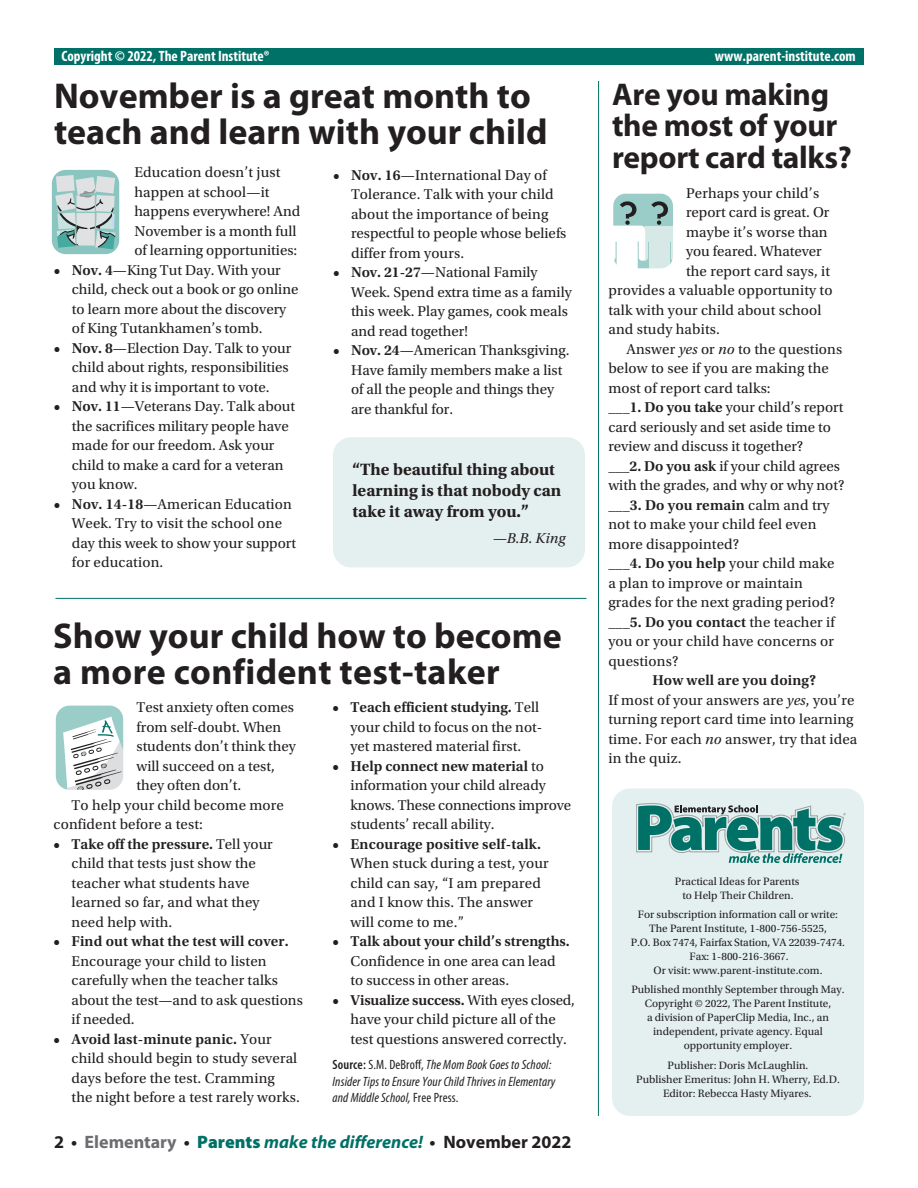
<style>
.page{position:relative;width:918px;height:1188px;background:#fff}
.page>*{position:absolute;margin:0;border:0;box-sizing:border-box;transform-origin:0 0}
.t1{font:700 36px/36px "Myriad Pro";color:#231f20}
.t2{font:700 31.5px/31.5px "Myriad Pro";letter-spacing:-.01em;color:#231f20}
.t3{font:italic 700 18px "Myriad Pro";color:#007167}
.t4{font:700 17.25px/21px "Utopia Std";color:#231f20}
.t5{font:15px/19.5px "Utopia Std";color:#231f20}
.t6{font:600 15px "Utopia Std";letter-spacing:.01em;color:#231f20}
.t7{font:700 condensed 15px "Myriad Pro";color:#fff}
.t8{font:italic 15px "Utopia Std";color:#231f20}
.t9{font:italic condensed 13.5px/16.5px "Myriad Pro";letter-spacing:.01em;color:#231f20}
.t10{font:11.25px/14.1px "Utopia Std";color:#231f20;text-align:center}
.s1{font-weight:600}
.s2{font-style:italic}
.s3{font-weight:400}
.s4{font-weight:600;font-style:normal}
.s5{font-style:normal}
.s6{font-style:normal;color:#231f20}
.s7{font-style:normal;color:#6c6d70}
.s8{font-weight:900;font-style:normal}
</style>
<div class="page">
<div style="left:612px;top:789px;width:252px;height:327px;background:#e4f0ef;border-radius:18px"></div>
<hr style="left:598px;top:81px;width:1px;height:1035px;background:#007167">
<hr style="left:55px;top:598px;width:531px;height:1px;background:#007167">
<svg style="left:51px;top:169px;width:69px;height:86px;background:#b0ccca"></svg>
<svg style="left:55px;top:705px;width:69px;height:85px"></svg>
<svg style="left:613px;top:193px;width:60px;height:76px"></svg>
<div style="left:54px;top:49px;width:810px;height:16px;background:#007167"></div>
<div style="left:333px;top:437px;width:252px;height:130px;background:#e4f0ef;border-radius:18px"></div>
<svg style="left:636px;top:803px;width:210px;height:60px"></svg>
<p class="t7" style="left:62px;top:46px;width:210px">Copyright © 2022, The Parent Institute®</p>
<p class="t7" style="left:715px;top:46px;width:142px">www.parent-institute.com</p>
<h1 class="t1" style="left:54px;top:77px;width:495px">November is a great month to teach and learn with your child</h1>
<h2 class="t2" style="left:612px;top:77px;width:241px">Are you making the most of your report card talks?</h2>
<p class="t5" style="left:134px;top:163px;width:167px">Education doesn’t just happen at school—it happens everywhere! And<br>November is a month full of learning opportunities:</p>
<p class="t5" style="left:72px;top:260px;width:228px;text-indent:-18px"><span class="s1">• Nov. 4</span>—King Tut Day. With your child, check out a book or go online to learn more about the discovery of King Tutankhamen’s tomb.</p>
<p class="t5" style="left:72px;top:338px;width:221px;text-indent:-18px"><span class="s1">• Nov. 8</span>—Election Day. Talk to your child about rights, responsibilities and why it is important to vote.</p>
<p class="t5" style="left:72px;top:397px;width:225px;text-indent:-18px"><span class="s1">• Nov. 11</span>—Veterans Day. Talk about the sacrifices military people have made for our freedom. Ask your child to make a card for a veteran you know.</p>
<p class="t5" style="left:72px;top:494px;width:226px;text-indent:-18px"><span class="s1">• Nov. 14-18</span>—American Education<br>Week. Try to visit the school one day this week to show your support for education.</p>
<p class="t5" style="left:351px;top:165px;width:217px;text-indent:-18px"><span class="s1">• Nov. 16</span>—International Day of<br>Tolerance. Talk with your child about the importance of being respectful to people whose beliefs differ from yours.</p>
<p class="t5" style="left:351px;top:263px;width:222px;text-indent:-18px"><span class="s1">• Nov. 21-27</span>—National Family<br>Week. Spend extra time as a family this week. Play games, cook meals and read together!</p>
<p class="t5" style="left:351px;top:341px;width:220px;text-indent:-18px"><span class="s1">• Nov. 24</span>—American Thanksgiving.<br>Have family members make a list of all the people and things they are thankful for.</p>
<p class="t5" style="left:686px;top:183px;width:135px">Perhaps your child’s</p>
<p class="t5" style="left:686px;top:203px;width:145px">report card is great. Or</p>
<p class="t5" style="left:686px;top:222px;width:143px">maybe it’s worse than</p>
<p class="t5" style="left:686px;top:242px;width:137px">you feared. Whatever</p>
<p class="t5" style="left:686px;top:261px;width:146px">the report card says, it</p>
<p class="t5" style="left:608px;top:281px;width:226px">provides a valuable opportunity to</p>
<p class="t5" style="left:608px;top:300px;width:215px">talk with your child about school</p>
<p class="t5" style="left:608px;top:320px;width:113px">and study habits.</p>
<p class="t5" style="left:626px;top:339px;width:217px">Answer <span class="s2">yes</span> or <span class="s2">no</span> to the questions</p>
<p class="t5" style="left:608px;top:359px;width:222px">below to see if you are making the</p>
<p class="t5" style="left:608px;top:378px;width:164px">most of report card talks:</p>
<p class="t5" style="left:608px;top:398px;width:237px"><span class="s1">___1. Do you take</span> your child’s report</p>
<p class="t5" style="left:608px;top:417px;width:224px">card seriously and set aside time to</p>
<p class="t5" style="left:608px;top:437px;width:196px">review and discuss it together?</p>
<p class="t5" style="left:608px;top:456px;width:233px"><span class="s1">___2. Do you ask</span> if your child agrees</p>
<p class="t5" style="left:608px;top:476px;width:238px">with the grades, and why or why not?</p>
<p class="t6" style="left:608px;top:496px;width:223px">___3. Do you remain <span class="s3">calm and try</span></p>
<p class="t5" style="left:608px;top:515px;width:210px">not to make your child feel even</p>
<p class="t5" style="left:608px;top:534px;width:132px">more disappointed?</p>
<p class="t6" style="left:608px;top:555px;width:228px">___4. Do you help <span class="s3">your child make</span></p>
<p class="t5" style="left:608px;top:573px;width:196px">a plan to improve or maintain</p>
<p class="t5" style="left:608px;top:593px;width:228px">grades for the next grading period?</p>
<p class="t6" style="left:608px;top:613px;width:228px">___5. Do you contact <span class="s3">the teacher if</span></p>
<p class="t5" style="left:608px;top:632px;width:227px">you or your child have concerns or</p>
<p class="t5" style="left:608px;top:651px;width:72px">questions?</p>
<p class="t5" style="left:608px;top:671px;width:251px;text-indent:44px"><span class="s1">How well are you doing?<br></span>If most of your answers are <span class="s2">yes</span>, you’re turning report card time into learning time. For each <span class="s2">no</span> answer, try that idea in the quiz.</p>
<p class="t4" style="left:352px;top:459px;width:210px">“The beautiful thing about learning is that nobody can take it away from you.”</p>
<p class="t8" style="left:493px;top:530px;width:74px">—B.B. King</p>
<h1 class="t1" style="left:53px;top:616px;width:510px">Show your child how to become a more confident test-taker</h1>
<p class="t5" style="left:351px;top:698px;width:193px;text-indent:-18px"><span class="s1">• Teach efficient studying.</span> Tell your child to focus on the not&shy;yet mastered material first.</p>
<p class="t5" style="left:351px;top:756px;width:222px;text-indent:-18px"><span class="s1">• Help connect new material</span> to information your child already knows. These connections improve students’ recall ability.</p>
<p class="t6" style="left:333px;top:835px;width:210px">• Encourage positive self-talk.</p>
<p class="t5" style="left:351px;top:854px;width:200px">When stuck during a test, your child can say, “I am prepared and I know this. The answer will come to me.”</p>
<p class="t6" style="left:333px;top:933px;width:239px">• Talk about your child’s strengths.</p>
<p class="t5" style="left:351px;top:951px;width:207px">Confidence in one area can lead to success in other areas.</p>
<p class="t5" style="left:351px;top:990px;width:226px;text-indent:-18px"><span class="s1">• Visualize success.</span> With eyes closed, have your child picture all of the test questions answered correctly.</p>
<p class="t9" style="left:333px;top:1056px;width:224px"><span class="s4">Source:</span> <span class="s5">S.M. DeBroff,</span> The Mom Book Goes to School:<br>Insider Tips to Ensure Your Child Thrives in Elementary and Middle School, <span class="s5">Free Press.</span></p>
<p class="t5" style="left:137px;top:698px;width:159px">Test anxiety often comes</p>
<p class="t5" style="left:137px;top:717px;width:146px">from self-doubt. When</p>
<p class="t5" style="left:137px;top:737px;width:161px">students don’t think they</p>
<p class="t5" style="left:137px;top:756px;width:140px">will succeed on a test,</p>
<p class="t5" style="left:137px;top:776px;width:106px">they often don’t.</p>
<p class="t5" style="left:72px;top:795px;width:214px">To help your child become more</p>
<p class="t5" style="left:54px;top:815px;width:151px">confident before a test:</p>
<p class="t5" style="left:72px;top:834px;width:203px;text-indent:-18px"><span class="s1">• Take off the pressure.</span> Tell your child that tests just show the teacher what students have learned so far, and what they need help with.</p>
<p class="t6" style="left:54px;top:933px;width:237px">• Find out what the test will cover.</p>
<p class="t5" style="left:72px;top:951px;width:233px">Encourage your child to listen carefully when the teacher talks about the test—and to ask questions if needed.</p>
<p class="t5" style="left:72px;top:1029px;width:230px;text-indent:-18px"><span class="s1">• Avoid last-minute panic.</span> Your child should begin to study several days before the test. Cramming<br>the night before a test rarely works.</p>
<p class="t10" style="left:675px;top:874px;width:126px">Practical Ideas for Parents to Help Their Children.</p>
<p class="t10" style="left:631px;top:907px;width:216px">For subscription information call or write:<br>The Parent Institute, 1-800-756-5525,<br>P.O. Box 7474, Fairfax Station, VA 22039-7474.<br>Fax: 1-800-216-3667.<br>Or visit: www.parent-institute.com.</p>
<p class="t10" style="left:631px;top:982px;width:215px">Published monthly September through May.<br>Copyright © 2022, The Parent Institute,<br>a division of PaperClip Media, Inc., an independent, private agency. Equal opportunity employer.</p>
<p class="t10" style="left:636px;top:1059px;width:205px">Publisher: Doris McLaughlin.<br>Publisher Emeritus: John H. Wherry, Ed.D.<br>Editor: Rebecca Hasty Miyares.</p>
<p class="t3" style="left:54px;top:1130px;width:519px"><span class="s6">2 •</span> <span class="s7">Elementary</span> <span class="s6">•</span> <span class="s8">Parents</span> make the difference! <span class="s6">• November 2022</span></p>
</div>
